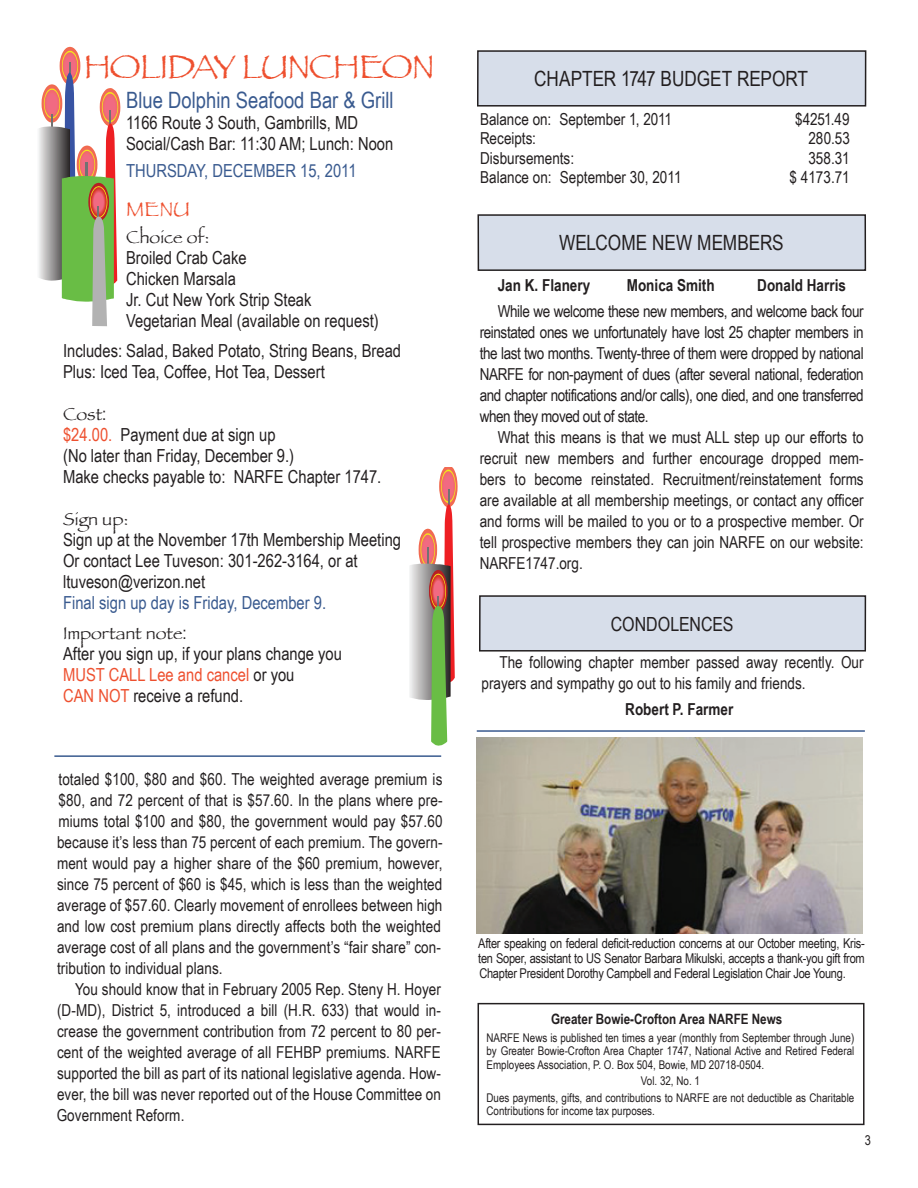
<style>
.page{position:relative;width:918px;height:1188px;background:#fff}
.page>*{position:absolute;margin:0;border:0;box-sizing:border-box;transform-origin:0 0}
.t1{font:34.5px "Papyrus";letter-spacing:-.03em;color:#ee502f}
.t2{font:22.5px "Arial Narrow";color:#395a8f}
.t3{font:21px "Arial Narrow";letter-spacing:-.005em;color:#231f20}
.t4{font:21px "Papyrus";color:#ee502f}
.t5{font:19.5px "Arial Narrow";letter-spacing:-.005em;color:#231f20}
.t6{font:18px/21px "Arial Narrow";color:#231f20}
.t7{font:18px "Arial Narrow";color:#395a8f}
.t8{font:18px "Papyrus";color:#231f20}
.t9{font:16.5px/21px "Arial Narrow";color:#231f20;text-align:justify}
.t10{font:700 16.5px "Arial Narrow";color:#231f20}
.t11{font:700 14.25px "Arial Narrow";color:#231f20}
.t12{font:13.5px/15px "Arial Narrow";letter-spacing:-.02em;color:#231f20;text-align:justify}
.t13{font:12px/13.5px "Arial Narrow";color:#231f20;text-align:justify}
.s1{font-family:"Arial Narrow"}
.s2{color:#ee502f}
</style>
<div class="page">
<div style="left:478px;top:215px;width:387px;height:55px;background:#d7deea"></div>
<div style="left:477px;top:214px;width:389px;height:57px;border:2px solid #231f20"></div>
<div style="left:478px;top:51px;width:388px;height:55px;background:#d7deea"></div>
<div style="left:477px;top:50px;width:389px;height:57px;border:2px solid #231f20"></div>
<div style="left:480px;top:596px;width:385px;height:55px;background:#d7deea"></div>
<div style="left:479px;top:595px;width:387px;height:57px;border:2px solid #231f20"></div>
<hr style="left:54px;top:755px;width:387px;height:2px;background:#395a8f">
<svg style="left:410px;top:468px;width:48px;height:278px"></svg>
<svg style="left:39px;top:47px;width:81px;height:279px"></svg>
<img style="left:477px;top:737px;width:385px;height:197px">
<div style="left:478px;top:1003px;width:387px;height:122px;border:2px solid #231f20"></div>
<hr style="left:477px;top:730px;width:388px;height:2px;background:#395a8f">
<h1 class="t1" style="left:84px;top:45px;width:352px">HOLIDAY LUNCHEON</h1>
<h2 class="t2" style="left:126px;top:87px;width:269px">Blue Dolphin Seafood Bar &amp; Grill</h2>
<p class="t6" style="left:126px;top:112px;width:269px">1166 Route 3 South, Gambrills, MD<br>Social/Cash Bar: 11:30 AM; Lunch: Noon</p>
<p class="t7" style="left:126px;top:160px;width:232px">THURSDAY, DECEMBER 15, 2011</p>
<p class="t4" style="left:126px;top:196px;width:65px">MENU</p>
<p class="t8" style="left:126px;top:226px;width:85px">Choice of:</p>
<p class="t6" style="left:126px;top:247px;width:254px">Broiled Crab Cake<br>Chicken Marsala<br>Jr. Cut New York Strip Steak<br>Vegetarian Meal (available on request)</p>
<p class="t6" style="left:63px;top:340px;width:340px">Includes: Salad, Baked Potato, String Beans, Bread<br>Plus: Iced Tea, Coffee, Hot Tea, Dessert</p>
<p class="t8" style="left:63px;top:403px;width:45px">Cost<span class="s1">:</span></p>
<p class="t6" style="left:63px;top:424px;width:320px"><span class="s2">$24.00.</span> Payment due at sign up<br>(No later than Friday, December 9.)<br>Make checks payable to: NARFE Chapter 1747.</p>
<p class="t8" style="left:63px;top:508px;width:67px">Sign up:</p>
<p class="t6" style="left:63px;top:529px;width:340px">Sign up at the November 17th Membership Meeting<br>Or contact Lee Tuveson: 301-262-3164, or at ltuveson@verizon.net</p>
<p class="t7" style="left:63px;top:592px;width:265px">Final sign up day is Friday, December 9.</p>
<p class="t8" style="left:63px;top:622px;width:125px">Important note<span class="s1">:</span></p>
<p class="t6" style="left:63px;top:643px;width:280px">After you sign up, if your plans change you<br><span class="s2">MUST CALL Lee and cancel</span> or you<br><span class="s2">CAN NOT</span> receive a refund.</p>
<p class="t9" style="left:57px;top:768px;width:387px">totaled $100, $80 and $60. The weighted average premium is $80, and 72 percent of that is $57.60. In the plans where pre&shy;miums total $100 and $80, the government would pay $57.60 because it’s less than 75 percent of each premium. The govern&shy;ment would pay a higher share of the $60 premium, however, since 75 percent of $60 is $45, which is less than the weighted average of $57.60. Clearly movement of enrollees between high and low cost premium plans directly affects both the weighted average cost of all plans and the government’s “fair share” con&shy;tribution to individual plans.</p>
<p class="t9" style="left:57px;top:978px;width:386px;text-indent:18px">You should know that in February 2005 Rep. Steny H. Hoyer (D-MD), District 5, introduced a bill (H.R. 633) that would in&shy;crease the government contribution from 72 percent to 80 per&shy;cent of the weighted average of all FEHBP premiums. NARFE supported the bill as part of its national legislative agenda. How&shy;ever, the bill was never reported out of the House Committee on Government Reform.</p>
<p class="t3" style="left:534px;top:67px;width:275px">CHAPTER 1747 BUDGET REPORT</p>
<p class="t9" style="left:480px;top:109px;width:193px">Balance on: September 1, 2011</p>
<p class="t9" style="left:795px;top:109px;width:56px">$4251.49</p>
<p class="t9" style="left:480px;top:128px;width:58px">Receipts:</p>
<p class="t9" style="left:809px;top:128px;width:43px">280.53</p>
<p class="t9" style="left:480px;top:148px;width:95px">Disbursements:</p>
<p class="t9" style="left:808px;top:148px;width:43px">358.31</p>
<p class="t9" style="left:480px;top:167px;width:203px">Balance on: September 30, 2011</p>
<p class="t9" style="left:790px;top:167px;width:62px">$ 4173.71</p>
<p class="t3" style="left:559px;top:231px;width:226px">WELCOME NEW MEMBERS</p>
<p class="t10" style="left:498px;top:276px;width:94px">Jan K. Flanery</p>
<p class="t10" style="left:627px;top:276px;width:89px">Monica Smith</p>
<p class="t10" style="left:757px;top:276px;width:90px">Donald Harris</p>
<p class="t9" style="left:480px;top:300px;width:385px;text-indent:18px">While we welcome these new members, and welcome back four reinstated ones we unfortunately have lost 25 chapter members in the last two months. Twenty-three of them were dropped by national NARFE for non-payment of dues (after several national, federation and chapter notifications and/or calls), one died, and one transferred when they moved out of state.</p>
<p class="t9" style="left:480px;top:426px;width:386px;text-indent:18px">What this means is that we must ALL step up our efforts to recruit new members and further encourage dropped mem&shy;bers to become reinstated. Recruitment/reinstatement forms are available at all membership meetings, or contact any officer and forms will be mailed to you or to a prospective member. Or tell prospective members they can join NARFE on our website:<br>NARFE1747.org.</p>
<p class="t5" style="left:611px;top:613px;width:124px">CONDOLENCES</p>
<p class="t9" style="left:481px;top:652px;width:384px;text-indent:18px">The following chapter member passed away recently. Our prayers and sympathy go out to his family and friends.</p>
<p class="t10" style="left:625px;top:699px;width:110px">Robert P. Farmer</p>
<p class="t12" style="left:478px;top:936px;width:388px">After speaking on federal deficit-reduction concerns at our October meeting, Kris&shy;ten Soper, assistant to US Senator Barbara Mikulski, accepts a thank-you gift from Chapter President Dorothy Campbell and Federal Legislation Chair Joe Young.</p>
<p class="t11" style="left:551px;top:1010px;width:233px">Greater Bowie-Crofton Area NARFE News</p>
<p class="t13" style="left:487px;top:1031px;width:369px">NARFE News is published ten times a year (monthly from September through June) by Greater Bowie-Crofton Area Chapter 1747, National Active and Retired Federal Employees Association, P. O. Box 504, Bowie, MD 20718-0504.</p>
<p class="t13" style="left:487px;top:1073px;width:369px;line-height:16.5px;text-align:center">Vol. 32, No. 1<br>Dues payments, gifts, and contributions to NARFE are not deductible as Charitable</p>
<p class="t13" style="left:487px;top:1104px;width:170px">Contributions for income tax purposes.</p>
<p class="t12" style="left:865px;top:1133px;width:8px">3</p>
</div>
